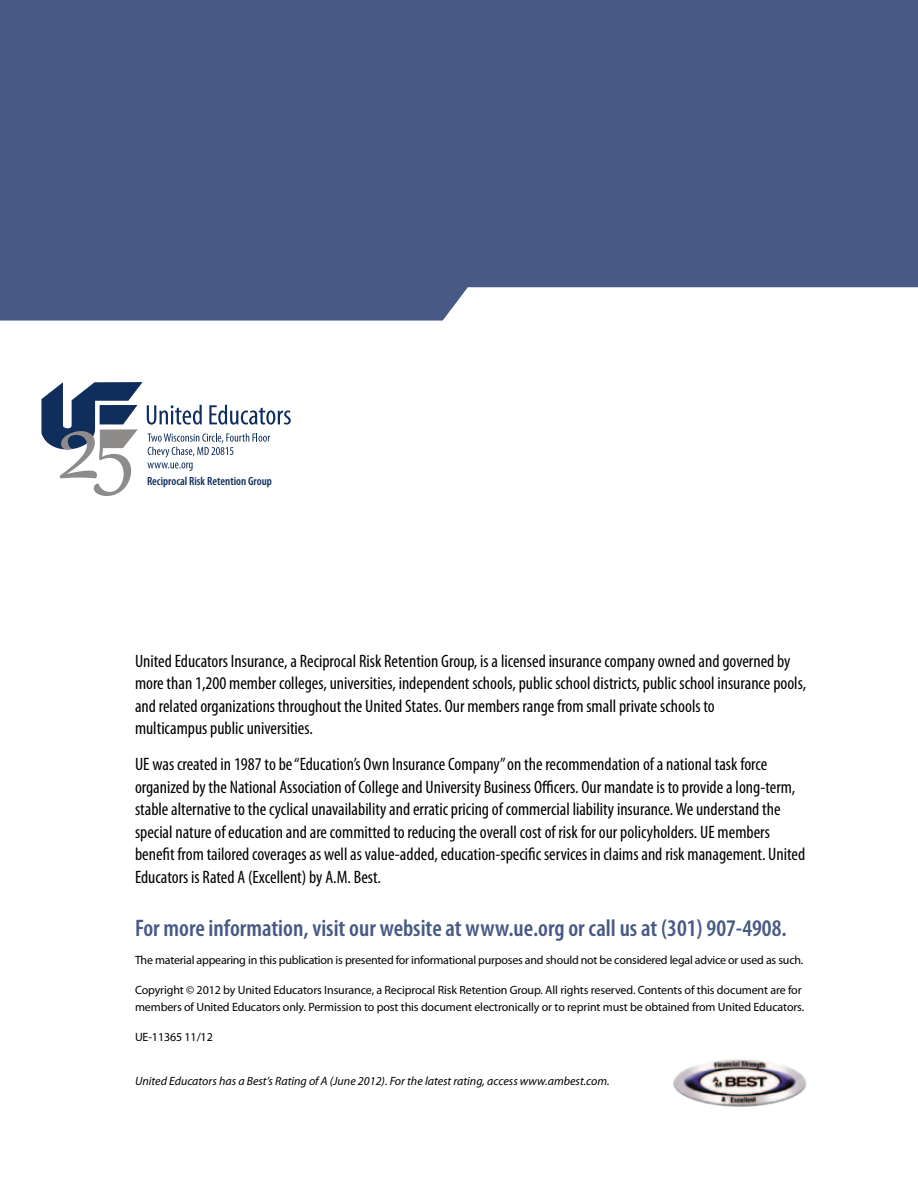
<style>
.page{position:relative;width:918px;height:1188px;background:#fff}
.page>*{position:absolute;margin:0;border:0;box-sizing:border-box;transform-origin:0 0}
.t1{font:600 condensed 24px "Myriad Pro";color:#485985}
.t2{font:condensed 18px/22.5px "Myriad Pro";color:#000}
.t3{font:12px/16.5px "Myriad Pro";letter-spacing:-.01em;color:#000}
.t4{font:italic 12px "Myriad Pro";color:#000}
.t5{font:600 condensed 11.85px "Myriad Pro";color:#102e5b}
</style>
<div class="page">
<svg style="left:41px;top:382px;width:250px;height:114px"></svg>
<div style="left:0;top:0;width:918px;height:321px;background:#485985"></div>
<img style="left:673px;top:1059px;width:134px;height:48px">
<p class="t5" style="left:147px;top:475px;width:126px">Reciprocal Risk Retention Group</p>
<p class="t2" style="left:135px;top:650px;width:673px">United Educators Insurance, a Reciprocal Risk Retention Group, is a licensed insurance company owned and governed by more than 1,200 member colleges, universities, independent schools, public school districts, public school insurance pools, and related organizations throughout the United States. Our members range from small private schools to<br>multicampus public universities.</p>
<p class="t2" style="left:135px;top:753px;width:672px">UE was created in 1987 to be “Education’s Own Insurance Company” on the recommendation of a national task force organized by the National Association of College and University Business Officers. Our mandate is to provide a long-term, stable alternative to the cyclical unavailability and erratic pricing of commercial liability insurance. We understand the special nature of education and are committed to reducing the overall cost of risk for our policyholders. UE members benefit from tailored coverages as well as value-added, education-specific services in claims and risk management. United Educators is Rated A (Excellent) by A.M. Best.</p>
<h1 class="t1" style="left:135px;top:915px;width:653px">For more information, visit our website at www.ue.org or call us at (301) 907-4908.</h1>
<p class="t3" style="left:135px;top:952px;width:670px">The material appearing in this publication is presented for informational purposes and should not be considered legal advice or used as such.</p>
<p class="t3" style="left:135px;top:982px;width:671px">Copyright © 2012 by United Educators Insurance, a Reciprocal Risk Retention Group. All rights reserved. Contents of this document are for members of United Educators only. Permission to post this document electronically or to reprint must be obtained from United Educators.</p>
<p class="t3" style="left:135px;top:1028px;width:79px">UE-11365 11/12</p>
<p class="t4" style="left:135px;top:1073px;width:476px">United Educators has a Best’s Rating of A (June 2012). For the latest rating, access www.ambest.com.</p>
</div>
